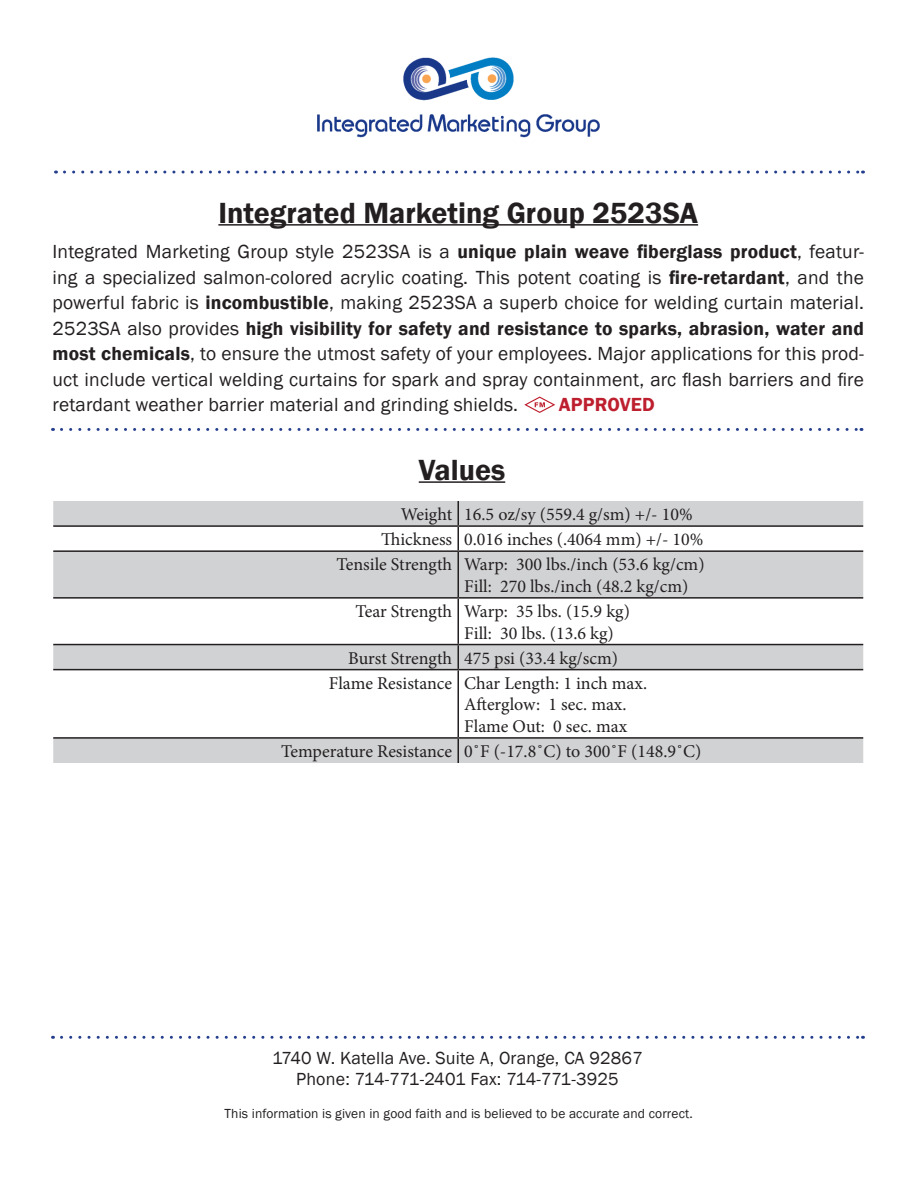
<style>
.page{position:relative;width:918px;height:1188px;background:#fff}
.page>*{position:absolute;margin:0;border:0;box-sizing:border-box;transform-origin:0 0}
.t1{font:600 30px "Franklin Gothic";color:#231f20}
.t2{font:19.5px/25.5px "Franklin Gothic";letter-spacing:.01em;color:#231f20;text-align:justify}
.t3{font:600 19.5px "Franklin Gothic";letter-spacing:.01em;color:#be1f2e}
.t4{font:18px "Minion Pro";color:#231f20}
.t5{font:18px/21px "Franklin Gothic";letter-spacing:.01em;color:#231f20;text-align:center}
.t6{font:13.5px "Franklin Gothic";letter-spacing:.01em;color:#231f20}
.s1{font-weight:600}
</style>
<div class="page">
<img style="left:317px;top:57px;width:283px;height:81px">
<svg style="left:62px;top:1036px;width:801px;height:3px"></svg>
<svg style="left:64px;top:171px;width:799px;height:3px"></svg>
<svg style="left:61px;top:428px;width:801px;height:3px"></svg>
<hr style="left:218px;top:224px;width:480px;height:2px;background:#231f20">
<hr style="left:419px;top:481px;width:86px;height:2px;background:#231f20">
<svg style="left:53px;top:501px;width:810px;height:262px"></svg>
<hr style="left:53px;top:525px;width:405px;height:2px;background:#231f20">
<hr style="left:458px;top:525px;width:405px;height:2px;background:#231f20">
<svg style="left:458px;top:501px;width:1px;height:49px"></svg>
<hr style="left:53px;top:550px;width:405px;height:2px;background:#231f20">
<hr style="left:458px;top:550px;width:405px;height:2px;background:#231f20">
<hr style="left:458px;top:552px;width:1px;height:45px;background:#231f20">
<hr style="left:53px;top:597px;width:405px;height:2px;background:#231f20">
<hr style="left:458px;top:597px;width:405px;height:2px;background:#231f20">
<hr style="left:458px;top:599px;width:1px;height:45px;background:#231f20">
<hr style="left:53px;top:644px;width:405px;height:1px;background:#231f20">
<hr style="left:458px;top:644px;width:405px;height:1px;background:#231f20">
<svg style="left:458px;top:645px;width:1px;height:24px"></svg>
<hr style="left:53px;top:669px;width:405px;height:1px;background:#231f20">
<hr style="left:458px;top:669px;width:405px;height:1px;background:#231f20">
<hr style="left:458px;top:670px;width:1px;height:67px;background:#231f20">
<hr style="left:53px;top:737px;width:405px;height:2px;background:#231f20">
<hr style="left:458px;top:737px;width:405px;height:2px;background:#231f20">
<svg style="left:458px;top:739px;width:1px;height:24px"></svg>
<svg style="left:524px;top:397px;width:31px;height:16px"></svg>
<p class="t1" style="left:218px;top:194px;width:481px">Integrated Marketing Group 2523SA</p>
<p class="t2" style="left:52px;top:239px;width:813px">Integrated Marketing Group style 2523SA is a <span class="s1">unique plain weave fiberglass product</span>, featur&shy;ing a specialized salmon-colored acrylic coating. This potent coating is <span class="s1">fire-retardant</span>, and the powerful fabric is <span class="s1">incombustible</span>, making 2523SA a superb choice for welding curtain material.<br>2523SA also provides <span class="s1">high visibility for safety and resistance to sparks, abrasion, water and most chemicals</span>, to ensure the utmost safety of your employees. Major applications for this prod&shy;uct include vertical welding curtains for spark and spray containment, arc flash barriers and fire retardant weather barrier material and grinding shields.</p>
<p class="t3" style="left:559px;top:393px;width:98px">APPROVED</p>
<p class="t1" style="left:419px;top:451px;width:88px">Values</p>
<p class="t4" style="left:401px;top:502px;width:53px">Weight</p>
<p class="t4" style="left:464px;top:502px;width:230px">16.5 oz/sy (559.4 g/sm) +/- 10%</p>
<p class="t4" style="left:381px;top:527px;width:73px">Thickness</p>
<p class="t4" style="left:464px;top:527px;width:241px">0.016 inches (.4064 mm) +/- 10%</p>
<p class="t4" style="left:336px;top:552px;width:117px">Tensile Strength</p>
<p class="t4" style="left:464px;top:552px;width:242px">Warp: 300 lbs./inch (53.6 kg/cm)</p>
<p class="t4" style="left:464px;top:574px;width:226px">Fill: 270 lbs./inch (48.2 kg/cm)</p>
<p class="t4" style="left:355px;top:599px;width:98px">Tear Strength</p>
<p class="t4" style="left:464px;top:599px;width:167px">Warp: 35 lbs. (15.9 kg)</p>
<p class="t4" style="left:464px;top:621px;width:151px">Fill: 30 lbs. (13.6 kg)</p>
<p class="t4" style="left:348px;top:646px;width:105px">Burst Strength</p>
<p class="t4" style="left:464px;top:646px;width:155px">475 psi (33.4 kg/scm)</p>
<p class="t4" style="left:329px;top:671px;width:125px">Flame Resistance</p>
<p class="t4" style="left:464px;top:671px;width:184px">Char Length: 1 inch max.</p>
<p class="t4" style="left:464px;top:693px;width:164px">Afterglow: 1 sec. max.</p>
<p class="t4" style="left:464px;top:714px;width:165px">Flame Out: 0 sec. max</p>
<p class="t4" style="left:281px;top:739px;width:173px">Temperature Resistance</p>
<p class="t4" style="left:464px;top:739px;width:239px">0˚F (-17.8˚C) to 300˚F (148.9˚C)</p>
<p class="t5" style="left:272px;top:1048px;width:372px">1740 W. Katella Ave. Suite A, Orange, CA 92867<br>Phone: 714-771-2401 Fax: 714-771-3925</p>
<p class="t6" style="left:225px;top:1105px;width:470px">This information is given in good faith and is believed to be accurate and correct.</p>
</div>
